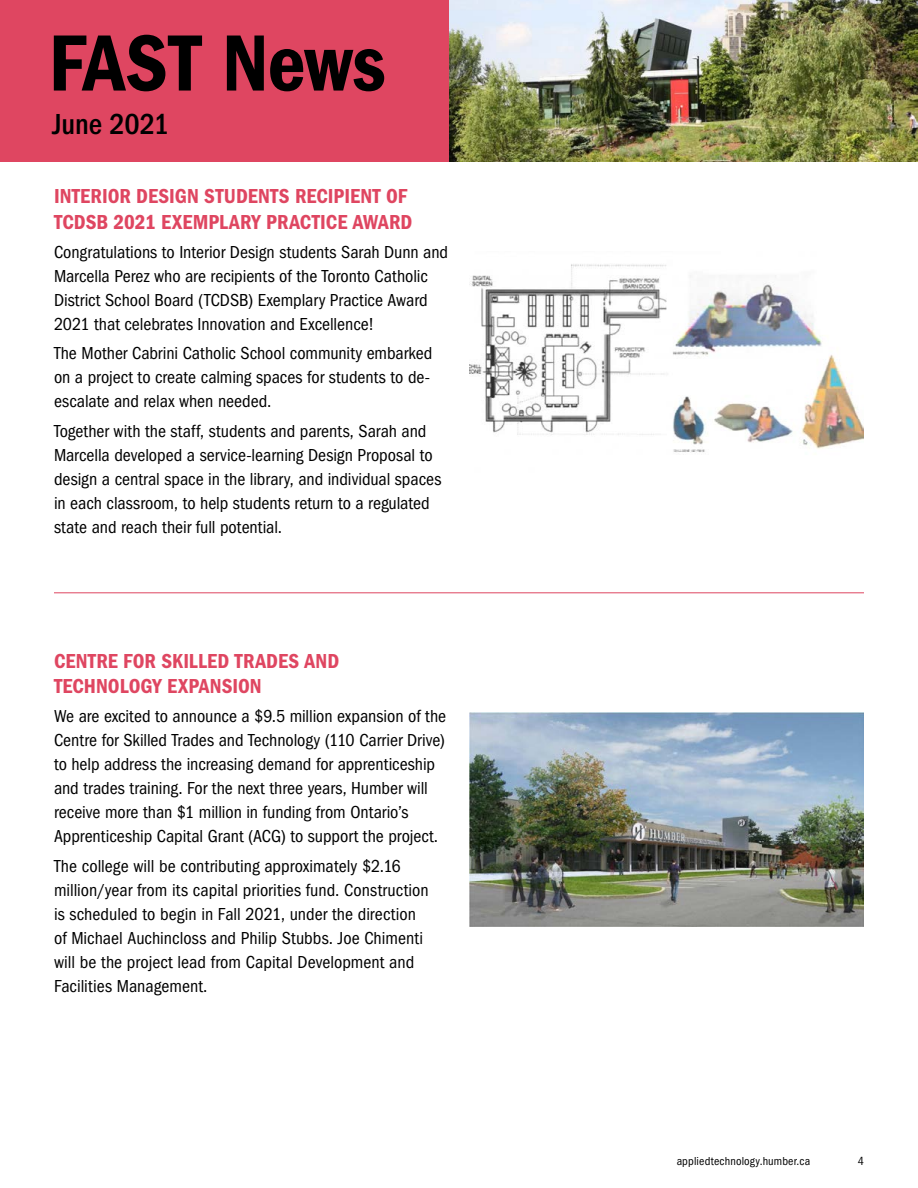
<style>
.page{position:relative;width:918px;height:1188px;background:#fff}
.page>*{position:absolute;margin:0;border:0;box-sizing:border-box;transform-origin:0 0}
.t1{font:82.5px "ITC Franklin Gothic Std Dm Cd";letter-spacing:-.005em;color:#000}
.t2{font:500 condensed 30px "ITC Franklin Gothic Std";letter-spacing:-.005em;color:#000}
.h2_content_header{font:21px/25.2px "ITC Franklin Gothic Std Dm Cd";letter-spacing:.005em;color:#df4661}
.p_body{font:condensed 18px/24px "ITC Franklin Gothic Std";color:#000}
.h1_title{font:condensed 12px "ITC Franklin Gothic Std";letter-spacing:.01em;color:#000}
</style>
<div class="page">
<img style="left:449px;top:0;width:469px;height:162px">
<div style="left:0;top:0;width:449px;height:162px;background:#df4661"></div>
<img style="left:469px;top:264px;width:395px;height:188px">
<hr style="left:54px;top:592px;width:810px;height:1px;background:#df4661">
<img style="left:469px;top:712px;width:395px;height:214px">
<h1 class="t1" style="left:49px;top:16px;width:339px">FAST News</h1>
<h2 class="t2" style="left:52px;top:107px;width:118px">June 2021</h2>
<p class="h2_content_header" style="left:54px;top:184px;width:360px">INTERIOR DESIGN STUDENTS RECIPIENT OF<br>TCDSB 2021 EXEMPLARY PRACTICE AWARD</p>
<p class="p_body" style="left:54px;top:240px;width:396px">Congratulations to Interior Design students Sarah Dunn and Marcella Perez who are recipients of the Toronto Catholic District School Board (TCDSB) Exemplary Practice Award 2021 that celebrates Innovation and Excellence!</p>
<p class="p_body" style="left:54px;top:342px;width:380px">The Mother Cabrini Catholic School community embarked on a project to create calming spaces for students to de&shy;escalate and relax when needed.</p>
<p class="p_body" style="left:54px;top:419px;width:389px">Together with the staff, students and parents, Sarah and Marcella developed a service-learning Design Proposal to design a central space in the library, and individual spaces in each classroom, to help students return to a regulated state and reach their full potential.</p>
<p class="h2_content_header" style="left:54px;top:648px;width:287px">CENTRE FOR SKILLED TRADES AND<br>TECHNOLOGY EXPANSION</p>
<p class="p_body" style="left:54px;top:704px;width:394px">We are excited to announce a $9.5 million expansion of the Centre for Skilled Trades and Technology (110 Carrier Drive) to help address the increasing demand for apprenticeship and trades training. For the next three years, Humber will receive more than $1 million in funding from Ontario’s Apprenticeship Capital Grant (ACG) to support the project.</p>
<p class="p_body" style="left:54px;top:854px;width:376px">The college will be contributing approximately $2.16 million/year from its capital priorities fund. Construction is scheduled to begin in Fall 2021, under the direction of Michael Auchincloss and Philip Stubbs. Joe Chimenti will be the project lead from Capital Development and Facilities Management.</p>
<p class="h1_title" style="left:677px;top:1154px;width:135px">appliedtechnology.humber.ca</p>
<p class="h1_title" style="left:858px;top:1154px;width:8px">4</p>
</div>
